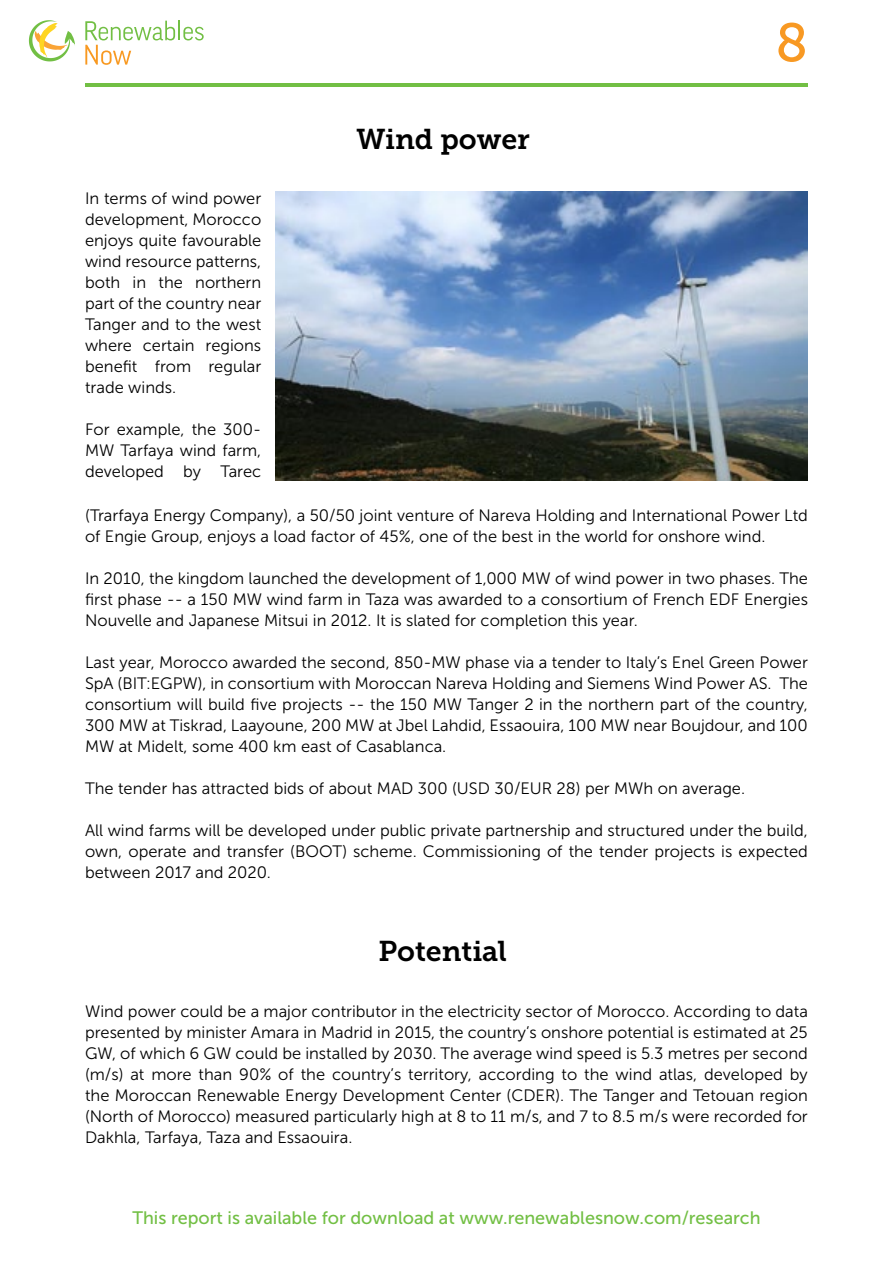
<style>
.page{position:relative;width:893px;height:1263px;background:#fff}
.page>*{position:absolute;margin:0;border:0;box-sizing:border-box;transform-origin:0 0}
.t1{font:54px "Museo Slab 500";color:#f89923}
.t2{font:28.5px "Museo Slab 700";color:#000}
.t3{font:18px "Museo Sans 500";color:#72bf44}
.Body{font:16.5px/21px "Museo Sans 300";color:#000;text-align:justify}
</style>
<div class="page">
<hr style="left:85px;top:83px;width:723px;height:4px;background:#72bf44">
<svg style="left:85px;top:21px;width:119px;height:44px"></svg>
<svg style="left:29px;top:20px;width:46px;height:41px"></svg>
<img style="left:276px;top:192px;width:532px;height:289px">
<p class="t2" style="left:357px;top:123px;width:175px">Wind power</p>
<h1 class="t1" style="left:775px;top:13px;width:34px">8</h1>
<p class="Body" style="left:85px;top:188px;width:178px">In terms of wind power development, Morocco enjoys quite favourable wind resource patterns, both in the northern part of the country near Tanger and to the west where certain regions benefit from regular trade winds.</p>
<p class="Body" style="left:85px;top:419px;width:178px">For example, the 300- MW Tarfaya wind farm, developed by Tarec</p>
<p class="Body" style="left:85px;top:504px;width:724px">(Trarfaya Energy Company), a 50/50 joint venture of Nareva Holding and International Power Ltd of Engie Group, enjoys a load factor of 45%, one of the best in the world for onshore wind.</p>
<p class="Body" style="left:85px;top:567px;width:724px">In 2010, the kingdom launched the development of 1,000 MW of wind power in two phases. The first phase -- a 150 MW wind farm in Taza was awarded to a consortium of French EDF Energies Nouvelle and Japanese Mitsui in 2012. It is slated for completion this year.</p>
<p class="Body" style="left:85px;top:651px;width:724px">Last year, Morocco awarded the second, 850-MW phase via a tender to Italy’s Enel Green Power SpA (BIT:EGPW), in consortium with Moroccan Nareva Holding and Siemens Wind Power AS. The consortium will build five projects -- the 150 MW Tanger 2 in the northern part of the country, 300 MW at Tiskrad, Laayoune, 200 MW at Jbel Lahdid, Essaouira, 100 MW near Boujdour, and 100<br>MW at Midelt, some 400 km east of Casablanca.</p>
<p class="Body" style="left:85px;top:777px;width:662px">The tender has attracted bids of about MAD 300 (USD 30/EUR 28) per MWh on average.</p>
<p class="Body" style="left:85px;top:819px;width:724px">All wind farms will be developed under public private partnership and structured under the build, own, operate and transfer (BOOT) scheme. Commissioning of the tender projects is expected between 2017 and 2020.</p>
<p class="t2" style="left:378px;top:935px;width:130px">Potential</p>
<p class="Body" style="left:85px;top:1001px;width:724px">Wind power could be a major contributor in the electricity sector of Morocco. According to data presented by minister Amara in Madrid in 2015, the country’s onshore potential is estimated at 25<br>GW, of which 6 GW could be installed by 2030. The average wind speed is 5.3 metres per second (m/s) at more than 90% of the country’s territory, according to the wind atlas, developed by the Moroccan Renewable Energy Development Center (CDER). The Tanger and Tetouan region (North of Morocco) measured particularly high at 8 to 11 m/s, and 7 to 8.5 m/s were recorded for Dakhla, Tarfaya, Taza and Essaouira.</p>
<p class="t3" style="left:132px;top:1208px;width:630px">This report is available for download at www.renewablesnow.com/research</p>
</div>
